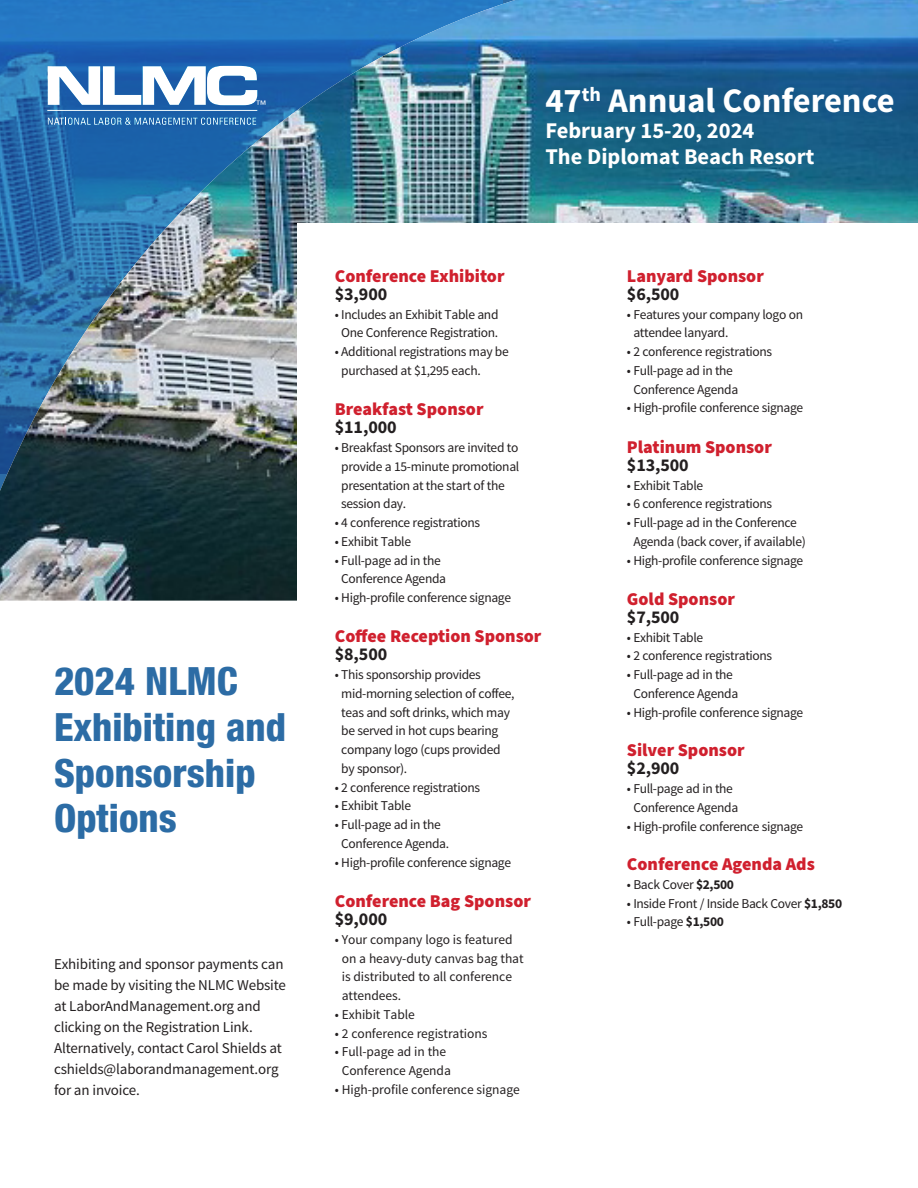
<style>
.page{position:relative;width:918px;height:1188px;background:#fff}
.page>*{position:absolute;margin:0;border:0;box-sizing:border-box;transform-origin:0 0}
.t1{font:800 condensed 39px "Helvetica Neue LT Std";color:#2c6ca5}
.t2{font:700 34.5px "Source Sans Pro";color:#fff}
.t3{font:700 22.5px/25.8px "Source Sans Pro";color:#fff}
.t4{font:900 18px "Source Sans Pro";color:#d0202e}
.price{font:700 18px "Source Sans Pro";letter-spacing:-.005em;color:#231f20}
.t5{font:15px/21px "Source Sans Pro";letter-spacing:-.01em;color:#231f20}
.body_text{font:13.5px/18.8px "Source Sans Pro";letter-spacing:-.025em;color:#231f20}
.body_text-2{font:13.5px/18.8px "Source Sans Pro";letter-spacing:-.005em;color:#231f20}
.t6{font:10.5px "Helvetica Neue LT Std";color:#fff}
.s1{font-weight:700}
</style>
<div class="page">
<img style="left:0;top:0;width:918px;height:601px">
<div style="left:297px;top:224px;width:621px;height:964px;background:#fff"></div>
<p class="t6" style="left:256px;top:98px;width:12px">™</p>
<p class="t1" style="left:54px;top:657px;width:185px">2024 NLMC</p>
<p class="t1" style="left:54px;top:703px;width:234px">Exhibiting and</p>
<p class="t1" style="left:54px;top:749px;width:203px">Sponsorship</p>
<p class="t1" style="left:54px;top:794px;width:124px">Options</p>
<p class="t5" style="left:54px;top:954px;width:231px">Exhibiting and sponsor payments can</p>
<p class="t5" style="left:54px;top:975px;width:234px">be made by visiting the NLMC Website at LaborAndManagement.org and clicking on the Registration Link.<br>Alternatively, contact Carol Shields at cshields@laborandmanagement.org for an invoice.</p>
<p class="t2" style="left:545px;top:79px;width:351px">47<sup>th</sup> Annual Conference</p>
<p class="t3" style="left:545px;top:119px;width:270px">February 15-20, 2024<br>The Diplomat Beach Resort</p>
<p class="t4" style="left:335px;top:264px;width:171px">Conference Exhibitor</p>
<p class="price" style="left:335px;top:282px;width:54px">$3,900</p>
<p class="body_text" style="left:335px;top:305px;width:165px;text-align:center">• Includes an Exhibit Table and<br>One Conference Registration.</p>
<p class="body_text" style="left:341px;top:343px;width:169px;text-indent:-6px">• Additional registrations may be purchased at $1,295 each.</p>
<p class="t4" style="left:335px;top:397px;width:150px">Breakfast Sponsor</p>
<p class="price" style="left:335px;top:416px;width:63px">$11,000</p>
<p class="body_text" style="left:341px;top:438px;width:180px;text-indent:-6px">• Breakfast Sponsors are invited to provide a 15-minute promotional presentation at the start of the session day.</p>
<p class="body_text" style="left:335px;top:513px;width:147px">• 4 conference registrations</p>
<p class="body_text" style="left:335px;top:532px;width:78px">• Exhibit Table</p>
<p class="body_text" style="left:335px;top:551px;width:113px;text-align:center">• Full-page ad in the<br>Conference Agenda</p>
<p class="body_text" style="left:335px;top:588px;width:178px">• High-profile conference signage</p>
<p class="t4" style="left:335px;top:624px;width:208px">Coffee Reception Sponsor</p>
<p class="price" style="left:335px;top:643px;width:54px">$8,500</p>
<p class="body_text" style="left:341px;top:666px;width:175px;text-indent:-6px">• This sponsorship provides mid-morning selection of coffee, teas and soft drinks, which may be served in hot cups bearing company logo (cups provided by sponsor).</p>
<p class="body_text" style="left:335px;top:778px;width:147px">• 2 conference registrations</p>
<p class="body_text" style="left:335px;top:797px;width:78px">• Exhibit Table</p>
<p class="body_text" style="left:341px;top:816px;width:109px;text-indent:-6px">• Full-page ad in the<br>Conference Agenda.</p>
<p class="body_text" style="left:335px;top:853px;width:178px">• High-profile conference signage</p>
<p class="t4" style="left:335px;top:889px;width:198px">Conference Bag Sponsor</p>
<p class="price" style="left:335px;top:907px;width:54px">$9,000</p>
<p class="body_text-2" style="left:342px;top:930px;width:183px;text-indent:-7px">• Your company logo is featured on a heavy-duty canvas bag that is distributed to all conference attendees.</p>
<p class="body_text-2" style="left:335px;top:1005px;width:82px">• Exhibit Table</p>
<p class="body_text-2" style="left:335px;top:1024px;width:154px">• 2 conference registrations</p>
<p class="body_text-2" style="left:335px;top:1043px;width:118px;text-align:center">• Full-page ad in the<br>Conference Agenda</p>
<p class="body_text-2" style="left:335px;top:1080px;width:186px">• High-profile conference signage</p>
<p class="t4" style="left:627px;top:264px;width:138px">Lanyard Sponsor</p>
<p class="price" style="left:627px;top:282px;width:54px">$6,500</p>
<p class="body_text" style="left:633px;top:305px;width:171px;text-indent:-6px">• Features your company logo on attendee lanyard.</p>
<p class="body_text" style="left:627px;top:343px;width:147px">• 2 conference registrations</p>
<p class="body_text" style="left:627px;top:361px;width:113px;text-align:center">• Full-page ad in the<br>Conference Agenda</p>
<p class="body_text" style="left:627px;top:399px;width:178px">• High-profile conference signage</p>
<p class="t4" style="left:627px;top:434px;width:146px">Platinum Sponsor</p>
<p class="price" style="left:627px;top:453px;width:63px">$13,500</p>
<p class="body_text" style="left:627px;top:476px;width:78px">• Exhibit Table</p>
<p class="body_text" style="left:627px;top:495px;width:147px">• 6 conference registrations</p>
<p class="body_text" style="left:633px;top:513px;width:174px;text-indent:-6px">• Full-page ad in the Conference<br>Agenda (back cover, if available)</p>
<p class="body_text" style="left:627px;top:551px;width:178px">• High-profile conference signage</p>
<p class="t4" style="left:627px;top:586px;width:109px">Gold Sponsor</p>
<p class="price" style="left:627px;top:605px;width:54px">$7,500</p>
<p class="body_text" style="left:627px;top:628px;width:78px">• Exhibit Table</p>
<p class="body_text" style="left:627px;top:647px;width:147px">• 2 conference registrations</p>
<p class="body_text" style="left:627px;top:666px;width:113px;text-align:center">• Full-page ad in the<br>Conference Agenda</p>
<p class="body_text" style="left:627px;top:703px;width:178px">• High-profile conference signage</p>
<p class="t4" style="left:627px;top:738px;width:119px">Silver Sponsor</p>
<p class="price" style="left:627px;top:757px;width:54px">$2,900</p>
<p class="body_text" style="left:627px;top:779px;width:113px;text-align:center">• Full-page ad in the<br>Conference Agenda</p>
<p class="body_text" style="left:627px;top:817px;width:178px">• High-profile conference signage</p>
<p class="t4" style="left:627px;top:852px;width:189px">Conference Agenda Ads</p>
<p class="body_text" style="left:627px;top:875px;width:109px">• Back Cover <span class="s1">$2,500</span></p>
<p class="body_text" style="left:627px;top:894px;width:217px">• Inside Front / Inside Back Cover <span class="s1">$1,850</span></p>
<p class="body_text" style="left:627px;top:913px;width:99px">• Full-page <span class="s1">$1,500</span></p>
</div>
